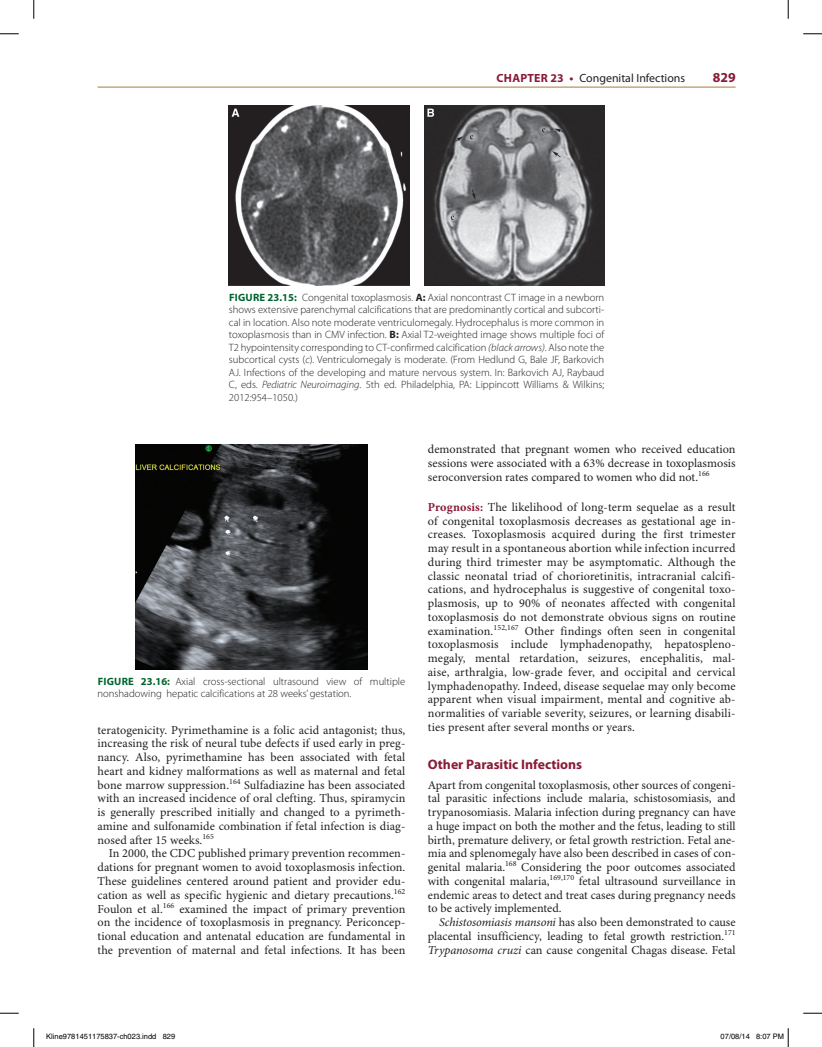
<style>
.page{position:relative;width:822px;height:1047px;background:#fff}
.page>*{position:absolute;margin:0;border:0;box-sizing:border-box;transform-origin:0 0}
.t1{font:700 13.75px "Myriad Pro";color:#891b35}
.t2{font:12.25px/13.8px "Minion Pro";letter-spacing:.005em;color:#231f20;text-align:justify}
.t3{font:11.88px "Myriad Pro";color:#231f20}
.t4{font:300 10.62px/12.5px "Myriad Pro";color:#231f20;text-align:justify}
.t5{font:7.5px "Helvetica";color:#000}
.s1{font-weight:700;color:#891b35}
.s2{font-weight:700;color:#00652e}
.s3{font-weight:700}
.s4{font-style:italic}
</style>
<div class="page">
<hr style="left:98px;top:87px;width:637px;height:1px;background:#a67b3f">
<img style="left:229px;top:105px;width:180px;height:180px">
<img style="left:424px;top:105px;width:180px;height:180px">
<img style="left:135px;top:444px;width:232px;height:225px">
<svg style="left:0;top:33px;width:19px;height:2px"></svg>
<svg style="left:803px;top:33px;width:18px;height:2px"></svg>
<svg style="left:0;top:1012px;width:19px;height:1px"></svg>
<svg style="left:803px;top:1012px;width:18px;height:1px"></svg>
<svg style="left:33px;top:0;width:2px;height:19px"></svg>
<svg style="left:33px;top:1028px;width:2px;height:18px"></svg>
<svg style="left:787px;top:0;width:1px;height:19px"></svg>
<svg style="left:787px;top:1028px;width:1px;height:18px"></svg>
<p class="t3" style="left:496px;top:71px;width:190px"><span class="s1">CHAPTER 23 •</span> Congenital Infections</p>
<p class="t1" style="left:712px;top:69px;width:24px">829</p>
<p class="t4" style="left:229px;top:291px;width:377px"><span class="s2">FIGURE 23.15:</span> Congenital toxoplasmosis. <span class="s3">A:</span> Axial noncontrast CT image in a newborn shows extensive parenchymal calcifications that are predominantly cortical and subcorti&shy;cal in location. Also note moderate ventriculomegaly. Hydrocephalus is more common in toxoplasmosis than in CMV infection. <span class="s3">B:</span> Axial T2-weighted image shows multiple foci of T2 hypointensity corresponding to CT-confirmed calcification <span class="s4">(black arrows)</span>. Also note the subcortical cysts (<span class="s4">c</span>). Ventriculomegaly is moderate. (From Hedlund G, Bale JF, Barkovich AJ. Infections of the developing and mature nervous system. In: Barkovich AJ, Raybaud C, eds. <span class="s4">Pediatric Neuroimaging</span>. 5th ed. Philadelphia, PA: Lippincott Williams &amp; Wilkins; 2012:954–1050.)</p>
<p class="t4" style="left:97px;top:675px;width:309px"><span class="s2">FIGURE 23.16:</span> Axial cross-sectional ultrasound view of multiple nonshadowing hepatic calcifications at 28 weeks’ gestation.</p>
<p class="t2" style="left:97px;top:723px;width:309px">teratogenicity. Pyrimethamine is a folic acid antagonist; thus, increasing the risk of neural tube defects if used early in preg&shy;nancy. Also, pyrimethamine has been associated with fetal heart and kidney malformations as well as maternal and fetal bone marrow suppression.<sup>164</sup> Sulfadiazine has been associated with an increased incidence of oral clefting. Thus, spiramycin is generally prescribed initially and changed to a pyrimeth&shy;amine and sulfonamide combination if fetal infection is diag&shy;nosed after 15 weeks.<sup>165</sup></p>
<p class="t2" style="left:97px;top:847px;width:309px;text-indent:11px">In 2000, the CDC published primary prevention recommen&shy;dations for pregnant women to avoid toxoplasmosis infection.<br>These guidelines centered around patient and provider edu&shy;cation as well as specific hygienic and dietary precautions.<sup>162<br></sup>Foulon et al.<sup>166</sup> examined the impact of primary prevention on the incidence of toxoplasmosis in pregnancy. Periconcep&shy;tional education and antenatal education are fundamental in the prevention of maternal and fetal infections. It has been</p>
<p class="t2" style="left:428px;top:443px;width:309px">demonstrated that pregnant women who received education sessions were associated with a 63% decrease in toxoplasmosis seroconversion rates compared to women who did not.<sup>166</sup></p>
<p class="t2" style="left:428px;top:500px;width:309px"><span class="s1">Prognosis:</span> The likelihood of long-term sequelae as a result of congenital toxoplasmosis decreases as gestational age in&shy;creases. Toxoplasmosis acquired during the first trimester may result in a spontaneous abortion while infection incurred during third trimester may be asymptomatic. Although the classic neonatal triad of chorioretinitis, intracranial calcifi&shy;cations, and hydrocephalus is suggestive of congenital toxo&shy;plasmosis, up to 90% of neonates affected with congenital toxoplasmosis do not demonstrate obvious signs on routine examination.<sup>152,167</sup> Other findings often seen in congenital toxoplasmosis include lymphadenopathy, hepatospleno&shy;megaly, mental retardation, seizures, encephalitis, mal&shy;aise, arthralgia, low-grade fever, and occipital and cervical lymphadenopathy. Indeed, disease sequelae may only become apparent when visual impairment, mental and cognitive ab&shy;normalities of variable severity, seizures, or learning disabili&shy;ties present after several months or years.</p>
<p class="t1" style="left:428px;top:756px;width:156px">Other Parasitic Infections</p>
<p class="t2" style="left:427px;top:778px;width:309px">Apart from congenital toxoplasmosis, other sources of congeni&shy;tal parasitic infections include malaria, schistosomiasis, and trypanosomiasis. Malaria infection during pregnancy can have a huge impact on both the mother and the fetus, leading to still birth, premature delivery, or fetal growth restriction. Fetal ane&shy;mia and splenomegaly have also been described in cases of con&shy;genital malaria.<sup>168</sup> Considering the poor outcomes associated with congenital malaria,<sup>169,170</sup> fetal ultrasound surveillance in endemic areas to detect and treat cases during pregnancy needs to be actively implemented.</p>
<p class="t2" style="left:427px;top:915px;width:309px;text-indent:11px"><span class="s4">Schistosomiasis mansoni</span> has also been demonstrated to cause placental insufficiency, leading to fetal growth restriction.<sup>171<br></sup><span class="s4">Trypanosoma cruzi</span> can cause congenital Chagas disease. Fetal</p>
<p class="t5" style="left:46px;top:1032px;width:130px">Kline9781451175837-ch023.indd 829</p>
<p class="t5" style="left:720px;top:1032px;width:65px">07/08/14 8:07 PM</p>
</div>
